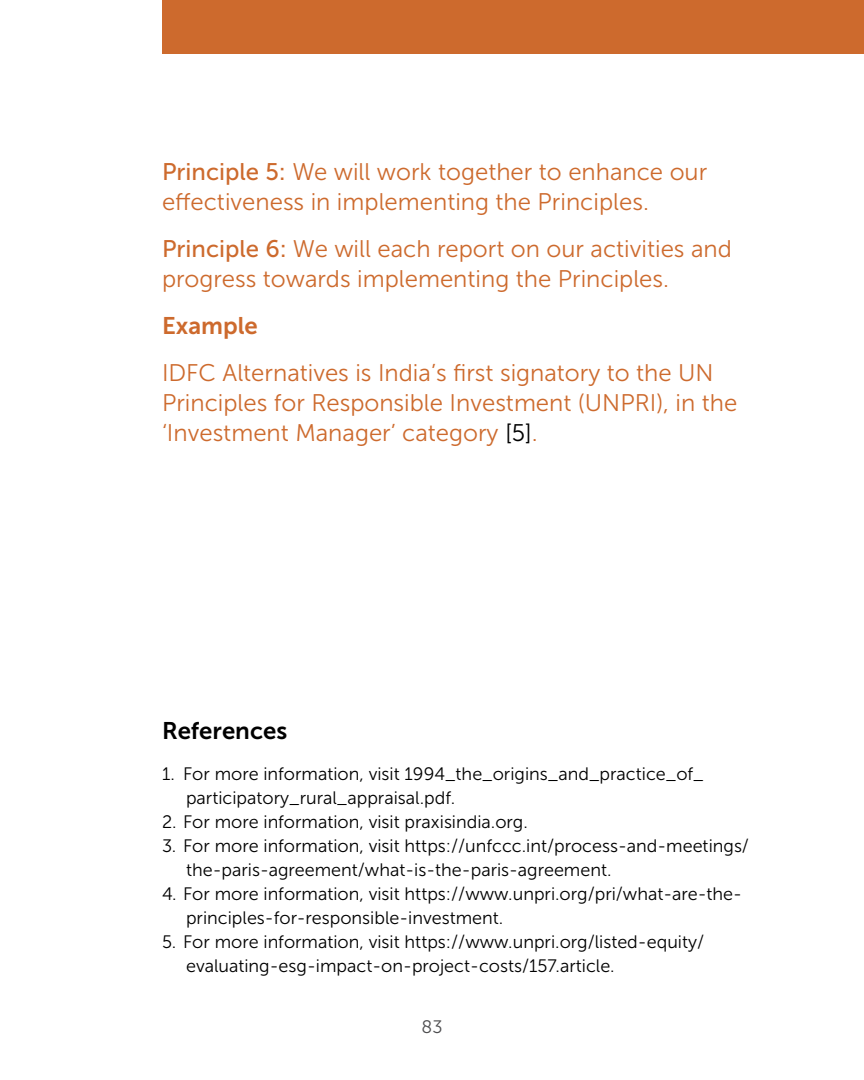
<style>
.page{position:relative;width:864px;height:1080px;background:#fff}
.page>*{position:absolute;margin:0;border:0;box-sizing:border-box;transform-origin:0 0}
.t1{font:24px/30px "Museo Sans 300";color:#cd6a2d}
.t2{font:24px "Museo Sans 700";color:#000}
.t3{font:24px "Museo Sans 700";color:#cd6a2d}
.t4{font:18px/24px "Museo Sans 300";color:#000}
.t5{font:18px "Museo Sans 300";color:#4d4d4f}
.s1{font-family:"Museo Sans 500"}
.s2{color:#000}
</style>
<div class="page">
<div style="left:162px;top:0;width:702px;height:54px;background:#cd6a2d"></div>
<h1 class="t1" style="left:162px;top:157px;width:547px"><span class="s1">Principle 5:</span> We will work together to enhance our effectiveness in implementing the Principles.</h1>
<h1 class="t1" style="left:162px;top:234px;width:571px"><span class="s1">Principle 6:</span> We will each report on our activities and progress towards implementing the Principles.</h1>
<h1 class="t3" style="left:162px;top:312px;width:97px">Example</h1>
<h1 class="t1" style="left:162px;top:358px;width:577px">IDFC Alternatives is India’s first signatory to the UN<br>Principles for Responsible Investment (UNPRI), in the ‘Investment Manager’ category <span class="s2">[5]</span>.</h1>
<h1 class="t2" style="left:162px;top:717px;width:127px">References</h1>
<p class="t4" style="left:186px;top:762px;width:519px;text-indent:-24px">1. For more information, visit 1994_the_origins_and_practice_of_ participatory_rural_appraisal.pdf.</p>
<p class="t4" style="left:162px;top:810px;width:367px">2. For more information, visit praxisindia.org.</p>
<p class="t4" style="left:186px;top:834px;width:565px;text-indent:-24px">3. For more information, visit https://unfccc.int/process-and-meetings/ the-paris-agreement/what-is-the-paris-agreement.</p>
<p class="t4" style="left:186px;top:882px;width:557px;text-indent:-24px">4. For more information, visit https://www.unpri.org/pri/what-are-the&shy;principles-for-responsible-investment.</p>
<p class="t4" style="left:186px;top:930px;width:520px;text-indent:-24px">5. For more information, visit https://www.unpri.org/listed-equity/ evaluating-esg-impact-on-project-costs/157.article.</p>
<p class="t5" style="left:422px;top:1017px;width:22px">83</p>
</div>
